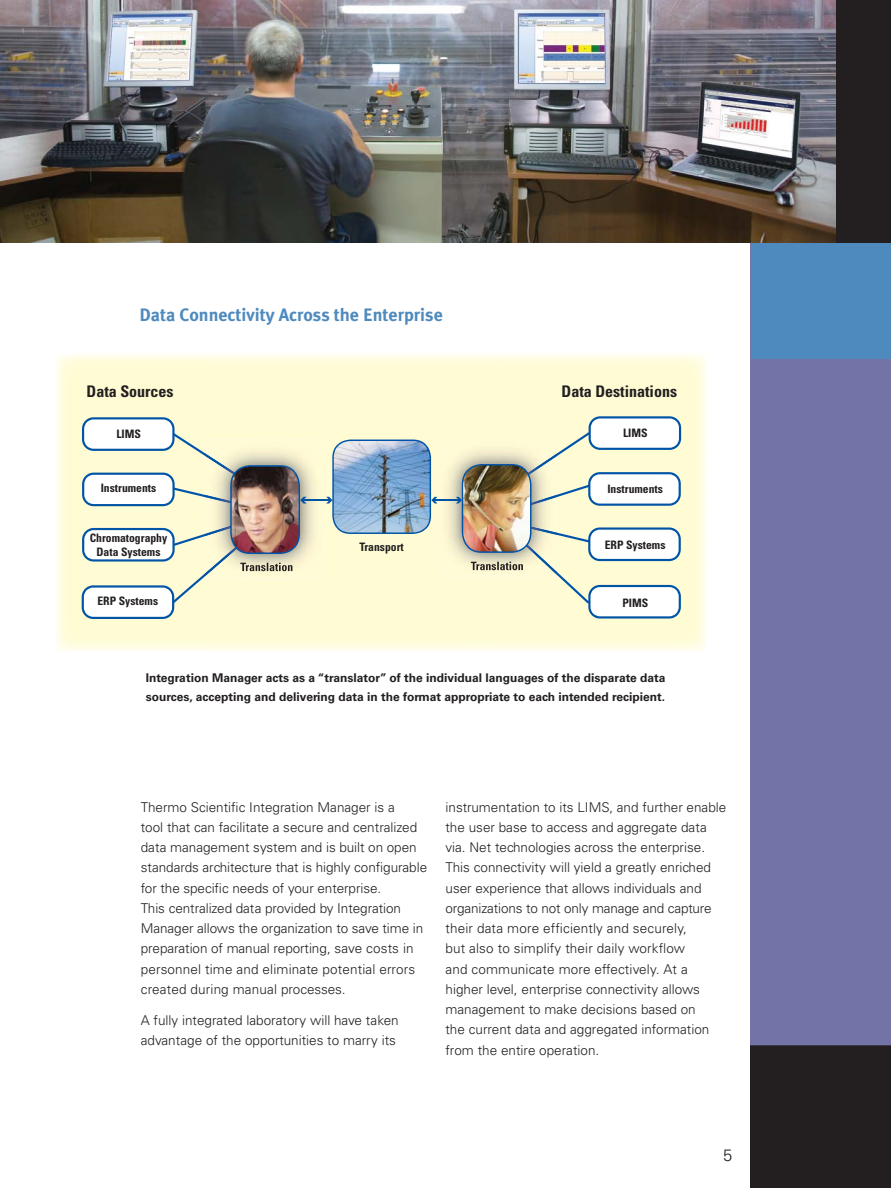
<style>
.page{position:relative;width:891px;height:1188px;background:#fff}
.page>*{position:absolute;margin:0;border:0;box-sizing:border-box;transform-origin:0 0}
.t1{font:700 18px "Meta Plus";color:#4e8abe}
.t2{font:300 16.5px "Univers";color:#231f20}
.t3{font:700 condensed 16.05px "Univers";color:#231f20}
.t4{font:300 13.5px/20.2px "Univers";color:#231f20}
.t5{font:700 12px/19.5px "Univers";color:#231f20}
.t6{font:700 condensed 11.7px/14px "Univers";color:#231f20;text-align:center}
</style>
<div class="page">
<div style="left:750px;top:0;width:141px;height:1188px;background:#7373a8"></div>
<div style="left:752px;top:243px;width:139px;height:116px;background:#4e8abe"></div>
<div style="left:750px;top:1045px;width:141px;height:143px;background:#231f20"></div>
<div style="left:836px;top:0;width:55px;height:243px;background:#231f20"></div>
<img style="left:0;top:0;width:836px;height:243px">
<img style="left:306px;top:440px;width:20px;height:139px">
<hr style="left:303px;top:499px;width:27px;height:2px;background:#0054a6">
<svg style="left:82px;top:417px;width:224px;height:202px"></svg>
<hr style="left:434px;top:499px;width:26px;height:2px;background:#0054a6">
<svg style="left:456px;top:416px;width:225px;height:203px"></svg>
<img style="left:326px;top:440px;width:111px;height:94px">
<h1 class="t1" style="left:140px;top:308px;width:305px">Data Connectivity Across the Enterprise</h1>
<p class="t3" style="left:87px;top:385px;width:89px">Data Sources</p>
<p class="t3" style="left:562px;top:385px;width:117px">Data Destinations</p>
<p class="t6" style="left:116px;top:428px;width:26px">LIMS</p>
<p class="t6" style="left:101px;top:482px;width:57px">Instruments</p>
<p class="t6" style="left:90px;top:532px;width:79px">Chromatography<br>Data Systems</p>
<p class="t6" style="left:97px;top:595px;width:62px">ERP Systems</p>
<p class="t6" style="left:359px;top:541px;width:46px">Transport</p>
<p class="t6" style="left:623px;top:427px;width:26px">LIMS</p>
<p class="t6" style="left:607px;top:484px;width:57px">Instruments</p>
<p class="t6" style="left:605px;top:539px;width:62px">ERP Systems</p>
<p class="t6" style="left:622px;top:597px;width:27px">PIMS</p>
<p class="t5" style="left:146px;top:669px;width:521px">Integration Manager acts as a “translator” of the individual languages of the disparate data sources, accepting and delivering data in the format appropriate to each intended recipient.</p>
<p class="t4" style="left:141px;top:798px;width:288px">Thermo Scientific Integration Manager is a<br>tool that can facilitate a secure and centralized data management system and is built on open standards architecture that is highly configurable for the specific needs of your enterprise.<br>This centralized data provided by Integration Manager allows the organization to save time in preparation of manual reporting, save costs in personnel time and eliminate potential errors created during manual processes.</p>
<p class="t4" style="left:141px;top:1011px;width:260px">A fully integrated laboratory will have taken advantage of the opportunities to marry its</p>
<p class="t4" style="left:446px;top:798px;width:282px">instrumentation to its LIMS, and further enable the user base to access and aggregate data via. Net technologies across the enterprise.<br>This connectivity will yield a greatly enriched user experience that allows individuals and organizations to not only manage and capture their data more efficiently and securely,<br>but also to simplify their daily workflow<br>and communicate more effectively. At a higher level, enterprise connectivity allows management to make decisions based on<br>the current data and aggregated information from the entire operation.</p>
<p class="t2" style="left:723px;top:1149px;width:11px">5</p>
</div>
